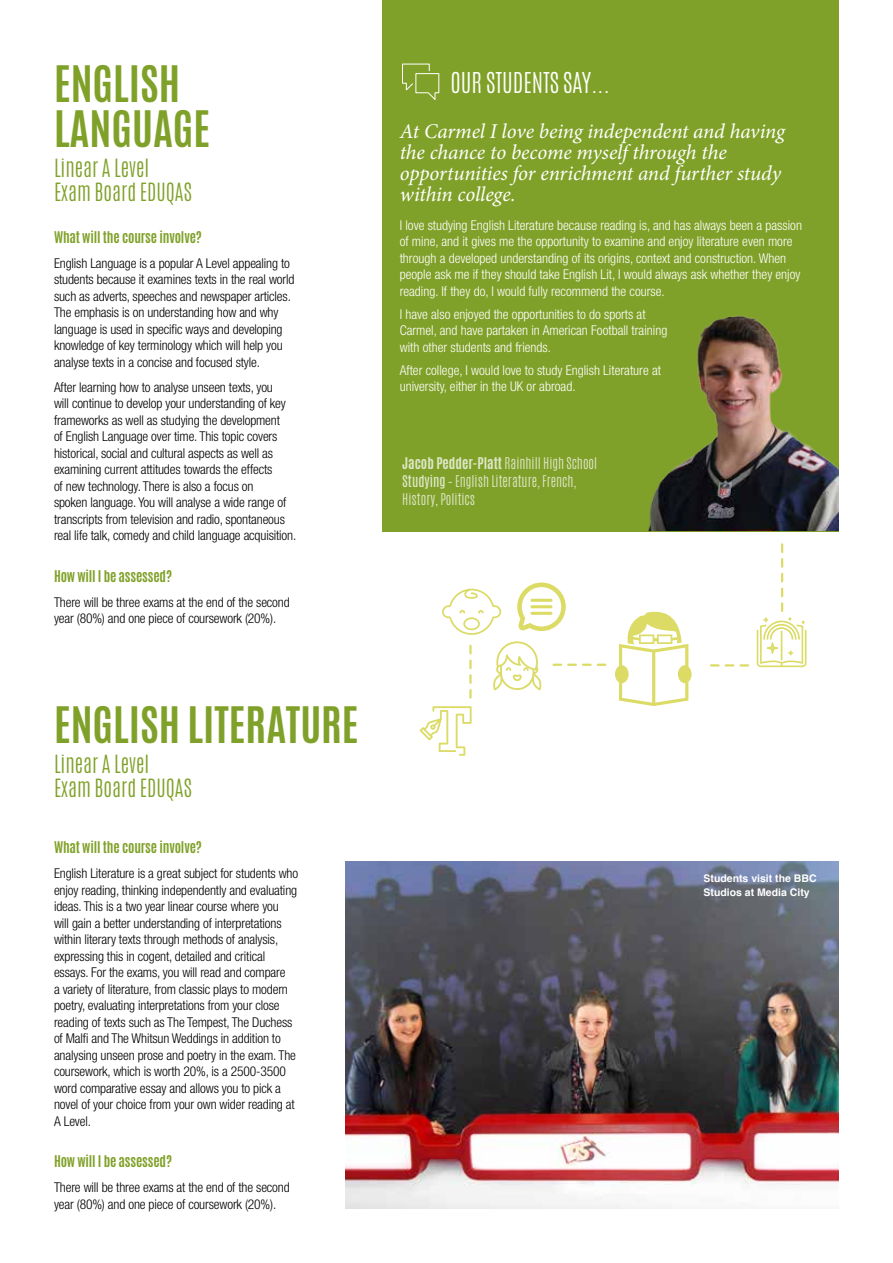
<style>
.page{position:relative;width:893px;height:1263px;background:#fff}
.page>*{position:absolute;margin:0;border:0;box-sizing:border-box;transform-origin:0 0}
.t1{font:700 42px/45px "Antonio";color:#80a129}
.t2{font:300 24px "Antonio";color:#fff}
.t3{font:italic 21px/21px "Minion Pro";letter-spacing:-.01em;color:#fff}
.t4{font:300 21px/24px "Antonio";color:#80a129}
.t5{font:300 condensed 13.5px/16.5px "Helvetica Neue";letter-spacing:-.01em;color:#000}
.t6{font:300 condensed 13.5px/16.5px "Helvetica Neue";color:#fff}
.t7{font:700 13.5px "Antonio";letter-spacing:-.01em;color:#80a129}
.t8{font:300 13.5px/18px "Antonio";color:#fff}
.t9{font:700 10.5px/13.5px "Helvetica";color:#fff}
.s1{font-weight:700}
.s2{font-weight:400}
</style>
<div class="page">
<svg style="left:781px;top:543px;width:2px;height:39px"></svg>
<svg style="left:710px;top:664px;width:39px;height:2px"></svg>
<svg style="left:517px;top:582px;width:49px;height:49px"></svg>
<hr style="left:530px;top:599px;width:22px;height:3px;background:#dbdb66;border-radius:2px">
<hr style="left:530px;top:605px;width:22px;height:3px;background:#dbdb66;border-radius:2px">
<hr style="left:530px;top:612px;width:22px;height:3px;background:#dbdb66;border-radius:2px">
<svg style="left:615px;top:612px;width:77px;height:94px"></svg>
<svg style="left:757px;top:588px;width:49px;height:79px"></svg>
<svg style="left:552px;top:664px;width:54px;height:2px"></svg>
<svg style="left:469px;top:645px;width:3px;height:53px"></svg>
<svg style="left:420px;top:706px;width:52px;height:50px"></svg>
<svg style="left:442px;top:589px;width:59px;height:46px"></svg>
<svg style="left:493px;top:641px;width:49px;height:49px"></svg>
<img style="left:345px;top:861px;width:494px;height:348px">
<div style="left:383px;top:0;width:456px;height:531px;background:#80a129"></div>
<svg style="left:402px;top:63px;width:37px;height:37px"></svg>
<img style="left:647px;top:315px;width:192px;height:216px">
<h1 class="t1" style="left:54px;top:62px;width:158px">ENGLISH<br>LANGUAGE</h1>
<h3 class="t4" style="left:54px;top:156px;width:139px">Linear A Level<br>Exam Board EDUQAS</h3>
<p class="t7" style="left:54px;top:227px;width:149px">What will the course involve?</p>
<p class="t5" style="left:54px;top:254px;width:242px">English Language is a popular A Level appealing to students because it examines texts in the real world such as adverts, speeches and newspaper articles.<br>The emphasis is on understanding how and why language is used in specific ways and developing knowledge of key terminology which will help you analyse texts in a concise and focused style.</p>
<p class="t5" style="left:54px;top:378px;width:244px">After learning how to analyse unseen texts, you<br>will continue to develop your understanding of key frameworks as well as studying the development<br>of English Language over time. This topic covers historical, social and cultural aspects as well as examining current attitudes towards the effects<br>of new technology. There is also a focus on<br>spoken language. You will analyse a wide range of transcripts from television and radio, spontaneous real life talk, comedy and child language acquisition.</p>
<p class="t7" style="left:54px;top:566px;width:119px">How will I be assessed?</p>
<p class="t5" style="left:54px;top:593px;width:237px">There will be three exams at the end of the second year (80%) and one piece of coursework (20%).</p>
<h1 class="t1" style="left:54px;top:703px;width:306px">ENGLISH LITERATURE</h1>
<h3 class="t4" style="left:54px;top:752px;width:139px">Linear A Level<br>Exam Board EDUQAS</h3>
<p class="t7" style="left:54px;top:837px;width:149px">What will the course involve?</p>
<p class="t5" style="left:54px;top:865px;width:246px">English Literature is a great subject for students who enjoy reading, thinking independently and evaluating ideas. This is a two year linear course where you<br>will gain a better understanding of interpretations within literary texts through methods of analysis, expressing this in cogent, detailed and critical essays. For the exams, you will read and compare<br>a variety of literature, from classic plays to modern poetry, evaluating interpretations from your close reading of texts such as The Tempest, The Duchess of Malfi and The Whitsun Weddings in addition to analysing unseen prose and poetry in the exam. The coursework, which is worth 20%, is a 2500-3500 word comparative essay and allows you to pick a novel of your choice from your own wider reading at A Level.</p>
<p class="t7" style="left:54px;top:1151px;width:119px">How will I be assessed?</p>
<p class="t5" style="left:54px;top:1179px;width:237px">There will be three exams at the end of the second year (80%) and one piece of coursework (20%).</p>
<h2 class="t2" style="left:450px;top:65px;width:161px">OUR STUDENTS SAY...</h2>
<h3 class="t3" style="left:400px;top:120px;width:387px">At Carmel I love being independent and having the chance to become myself through the opportunities for enrichment and further study within college.</h3>
<p class="t6" style="left:400px;top:217px;width:404px">I love studying English Literature because reading is, and has always been a passion of mine, and it gives me the opportunity to examine and enjoy literature even more through a developed understanding of its origins, context and construction. When people ask me if they should take English Lit, I would always ask whether they enjoy reading. If they do, I would fully recommend the course.</p>
<p class="t6" style="left:400px;top:306px;width:269px">I have also enjoyed the opportunities to do sports at<br>Carmel, and have partaken in American Football training with other students and friends.</p>
<p class="t6" style="left:400px;top:361px;width:263px">After college, I would love to study English Literature at university, either in the UK or abroad.</p>
<p class="t8" style="left:402px;top:454px;width:197px"><span class="s1">Jacob Pedder-Platt</span> Rainhill High School<br><span class="s2">Studying</span> – English Literature, French,<br>History, Politics</p>
<p class="t9" style="left:703px;top:872px;width:115px">Students visit the BBC<br>Studios at Media City</p>
</div>
